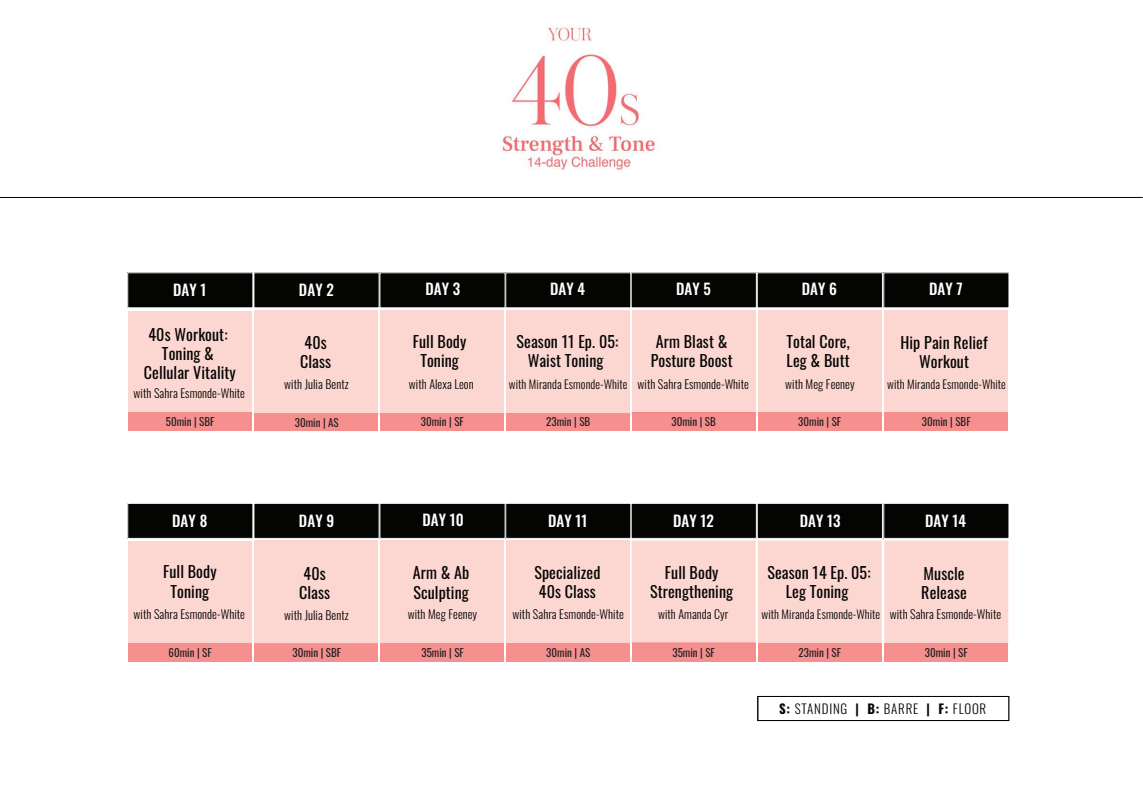
<style>
.page{position:relative;width:1143px;height:792px;background:#fff}
.page>*{position:absolute;margin:0;border:0;box-sizing:border-box;transform-origin:0 0}
.t1{font:16px/19.2px "Oswald";letter-spacing:.005em;color:#050504;text-align:center}
.t2{font:16px/19.2px "Oswald";letter-spacing:.005em;color:#040503}
.t3{font:500 15.2px "Oswald";letter-spacing:.005em;color:#fff}
.t4{font:300 13px "Oswald";letter-spacing:.06em;color:#040503}
.t5{font:300 12px "Oswald";letter-spacing:.005em;color:#050504}
.t6{font:300 11.8px "Oswald";letter-spacing:.005em;color:#050504}
.t7{font:11px "Oswald";color:#231f20}
.t8{font:8.6px "Open Sans";color:#fff}
.s1{font-size:12px}
.s2{font-weight:700}
</style>
<div class="page">
<div style="left:380px;top:540px;width:124px;height:103px;background:#fcd7d2"></div>
<div style="left:506px;top:540px;width:124px;height:103px;background:#fcd7d2"></div>
<div style="left:631px;top:540px;width:376px;height:103px;background:#fcd7d2"></div>
<div style="left:757px;top:696px;width:251px;height:24px;border:1px solid #040503"></div>
<div style="left:128px;top:311px;width:124px;height:101px;background:#fcd7d2"></div>
<div style="left:128px;top:412px;width:124px;height:19px;background:#f5908f"></div>
<div style="left:506px;top:412px;width:124px;height:19px;background:#f5908f"></div>
<div style="left:128px;top:273px;width:125px;height:35px;background:#040503"></div>
<div style="left:254px;top:273px;width:125px;height:35px;background:#040503"></div>
<div style="left:380px;top:273px;width:125px;height:35px;background:#040503"></div>
<div style="left:506px;top:310px;width:124px;height:102px;background:#fcd7d2"></div>
<div style="left:505px;top:273px;width:125px;height:35px;background:#040503"></div>
<div style="left:631px;top:273px;width:125px;height:35px;background:#040503"></div>
<div style="left:757px;top:273px;width:125px;height:35px;background:#040503"></div>
<div style="left:128px;top:541px;width:124px;height:101px;background:#fcd7d2"></div>
<div style="left:632px;top:310px;width:250px;height:102px;background:#fcd7d2"></div>
<div style="left:884px;top:310px;width:123px;height:102px;background:#fcd7d2"></div>
<div style="left:883px;top:273px;width:125px;height:35px;background:#040503"></div>
<div style="left:128px;top:503px;width:125px;height:35px;background:#040503"></div>
<div style="left:127px;top:503px;width:126px;height:36px;border:1px solid #fff"></div>
<div style="left:254px;top:503px;width:125px;height:35px;background:#040503"></div>
<div style="left:253px;top:503px;width:126px;height:36px;border:1px solid #fff"></div>
<div style="left:380px;top:503px;width:125px;height:35px;background:#040503"></div>
<div style="left:379px;top:503px;width:126px;height:36px;border:1px solid #fff"></div>
<div style="left:505px;top:503px;width:125px;height:35px;background:#040503"></div>
<div style="left:505px;top:503px;width:126px;height:36px;border:1px solid #fff"></div>
<div style="left:631px;top:503px;width:125px;height:35px;background:#040503"></div>
<div style="left:630px;top:503px;width:126px;height:36px;border:1px solid #fff"></div>
<div style="left:757px;top:503px;width:125px;height:35px;background:#040503"></div>
<div style="left:756px;top:503px;width:126px;height:36px;border:1px solid #fff"></div>
<div style="left:883px;top:503px;width:125px;height:35px;background:#040503"></div>
<div style="left:883px;top:503px;width:126px;height:36px;border:1px solid #fff"></div>
<div style="left:254px;top:412px;width:124px;height:19px;background:#f5908f"></div>
<div style="left:254px;top:310px;width:124px;height:102px;background:#fcd7d2"></div>
<div style="left:254px;top:643px;width:124px;height:18px;background:#f5908f"></div>
<div style="left:254px;top:540px;width:124px;height:103px;background:#fcd7d2"></div>
<div style="left:380px;top:412px;width:124px;height:19px;background:#f5908f"></div>
<div style="left:380px;top:310px;width:124px;height:102px;background:#fcd7d2"></div>
<div style="left:631px;top:412px;width:124px;height:19px;background:#f5908f"></div>
<div style="left:757px;top:412px;width:124px;height:19px;background:#f5908f"></div>
<div style="left:883px;top:412px;width:124px;height:19px;background:#f5908f"></div>
<div style="left:128px;top:643px;width:124px;height:18px;background:#f5908f"></div>
<div style="left:380px;top:643px;width:124px;height:18px;background:#f5908f"></div>
<div style="left:506px;top:643px;width:124px;height:18px;background:#f5908f"></div>
<div style="left:631px;top:643px;width:124px;height:18px;background:#f5908f"></div>
<div style="left:757px;top:643px;width:124px;height:18px;background:#f5908f"></div>
<div style="left:883px;top:643px;width:124px;height:18px;background:#f5908f"></div>
<hr style="left:0;top:197px;width:1142px;height:1px;background:#040503">
<img style="left:500px;top:24px;width:158px;height:146px">
<p class="t3" style="left:173px;top:282px;width:35px">DAY 1</p>
<p class="t3" style="left:299px;top:282px;width:36px">DAY 2</p>
<p class="t3" style="left:425px;top:281px;width:36px">DAY 3</p>
<p class="t3" style="left:550px;top:281px;width:36px">DAY 4</p>
<p class="t3" style="left:675px;top:281px;width:36px">DAY 5</p>
<p class="t3" style="left:801px;top:281px;width:37px">DAY 6</p>
<p class="t3" style="left:928px;top:281px;width:35px">DAY 7</p>
<p class="t8" style="left:438px;top:282px;width:10px">th</p>
<p class="t2" style="left:144px;top:323px;width:93px;text-align:center">40s Workout:<br>Toning &amp;<br>Cellular Vitality</p>
<p class="t5" style="left:134px;top:382px;width:113px">with Sahra Esmonde-White</p>
<p class="t1" style="left:516px;top:330px;width:103px">Season 11 Ep. 05:<br>Waist Toning</p>
<p class="t1" style="left:650px;top:330px;width:83px">Arm Blast &amp;<br>Posture Boost</p>
<p class="t1" style="left:786px;top:330px;width:65px;text-align:left">Total Core,<br>Leg &amp; Butt</p>
<p class="t6" style="left:509px;top:374px;width:241px">with Miranda Esmonde-White <span class="s1">with Sahra Esmonde-White</span></p>
<p class="t5" style="left:785px;top:374px;width:71px">with Meg Feeney</p>
<p class="t6" style="left:886px;top:374px;width:120px">with Miranda Esmonde-White</p>
<p class="t1" style="left:412px;top:330px;width:55px">Full Body<br>Toning</p>
<p class="t5" style="left:409px;top:374px;width:66px">with Alexa Leon</p>
<p class="t7" style="left:421px;top:412px;width:44px">30min | SF</p>
<p class="t7" style="left:671px;top:412px;width:46px">30min | SB</p>
<p class="t7" style="left:798px;top:412px;width:44px">30min | SF</p>
<p class="t7" style="left:921px;top:412px;width:50px">30min | SBF</p>
<p class="t2" style="left:300px;top:331px;width:33px">40s<br>Class</p>
<p class="t1" style="left:900px;top:331px;width:89px">Hip Pain Relief<br>Workout</p>
<p class="t5" style="left:284px;top:374px;width:66px">with Julia Bentz</p>
<p class="t7" style="left:295px;top:412px;width:46px">30min | AS</p>
<p class="t7" style="left:166px;top:412px;width:50px">50min | SBF</p>
<p class="t7" style="left:546px;top:412px;width:45px">23min | SB</p>
<p class="t3" style="left:172px;top:512px;width:37px">DAY 8</p>
<p class="t3" style="left:299px;top:512px;width:37px">DAY 9</p>
<p class="t3" style="left:422px;top:511px;width:43px">DAY 10</p>
<p class="t3" style="left:548px;top:512px;width:41px">DAY 11</p>
<p class="t3" style="left:672px;top:512px;width:42px">DAY 12</p>
<p class="t3" style="left:799px;top:512px;width:42px">DAY 13</p>
<p class="t3" style="left:924px;top:512px;width:42px">DAY 14</p>
<p class="t8" style="left:438px;top:512px;width:10px">th</p>
<p class="t2" style="left:163px;top:560px;width:55px;text-align:center">Full Body<br>Toning</p>
<p class="t5" style="left:134px;top:603px;width:113px">with Sahra Esmonde-White</p>
<p class="t2" style="left:299px;top:562px;width:33px">40s<br>Class</p>
<p class="t2" style="left:534px;top:561px;width:67px">Specialized<br>40s Class</p>
<p class="t1" style="left:650px;top:561px;width:84px">Full Body<br>Strengthening</p>
<p class="t1" style="left:767px;top:561px;width:104px">Season 14 Ep. 05:<br>Leg Toning</p>
<p class="t2" style="left:413px;top:561px;width:58px">Arm &amp; Ab<br>Sculpting</p>
<p class="t5" style="left:407px;top:603px;width:71px">with Meg Feeney</p>
<p class="t5" style="left:512px;top:603px;width:113px">with Sahra Esmonde-White</p>
<p class="t5" style="left:658px;top:603px;width:72px">with Amanda Cyr</p>
<p class="t6" style="left:761px;top:603px;width:241px">with Miranda Esmonde-White <span class="s1">with Sahra Esmonde-White</span></p>
<p class="t1" style="left:921px;top:562px;width:47px;text-align:left">Muscle<br>Release</p>
<p class="t5" style="left:284px;top:604px;width:66px">with Julia Bentz</p>
<p class="t7" style="left:292px;top:642px;width:50px">30min | SBF</p>
<p class="t7" style="left:168px;top:642px;width:45px">60min | SF</p>
<p class="t7" style="left:421px;top:642px;width:44px">35min | SF</p>
<p class="t7" style="left:546px;top:642px;width:46px">30min | AS</p>
<p class="t7" style="left:672px;top:642px;width:44px">35min | SF</p>
<p class="t7" style="left:798px;top:642px;width:44px">23min | SF</p>
<p class="t7" style="left:924px;top:642px;width:44px">30min | SF</p>
<p class="t4" style="left:778px;top:697px;width:209px"><span class="s2">S:</span> STANDING <span class="s2">| B:</span> BARRE <span class="s2">| F:</span> FLOOR</p>
</div>
